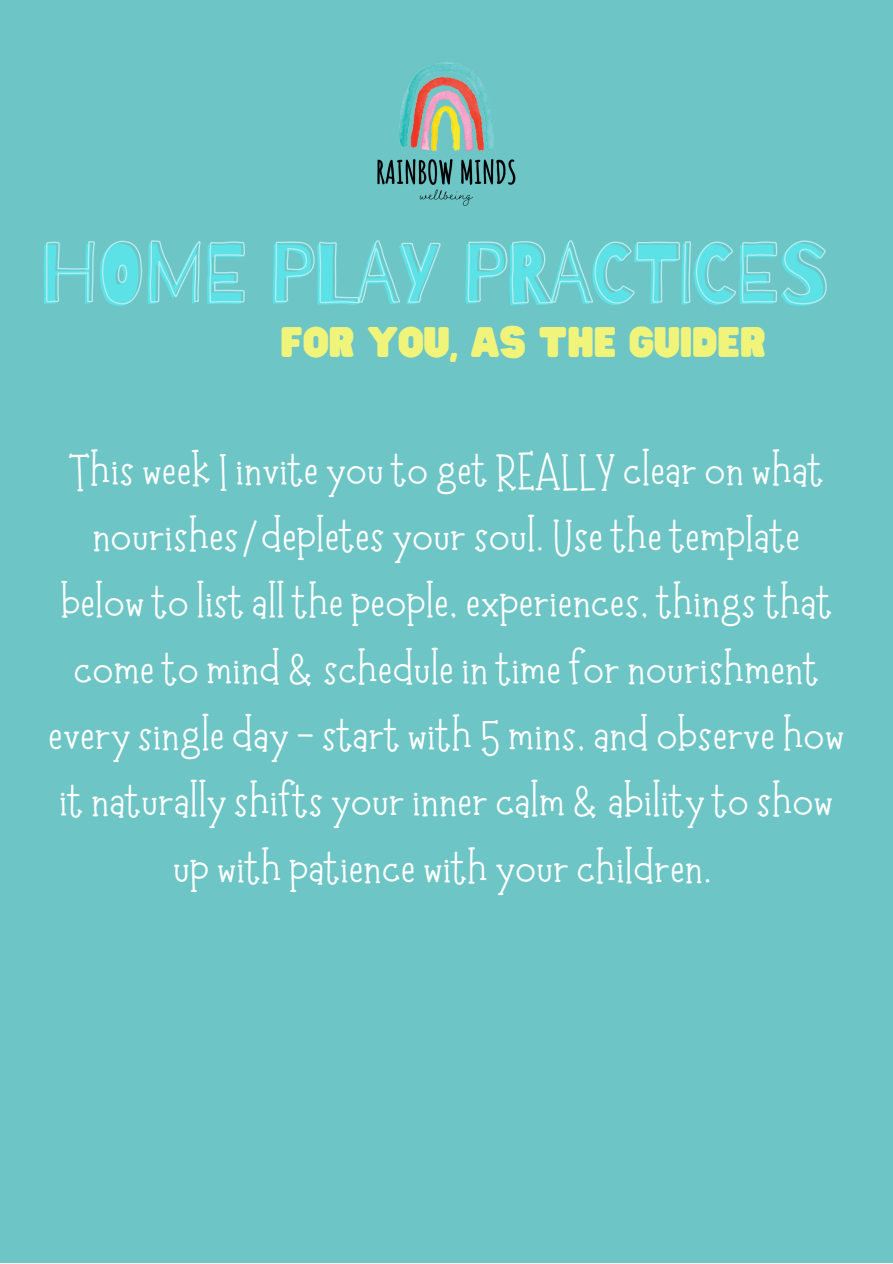
<style>
.page{position:relative;width:893px;height:1264px;background:#fff}
.page>*{position:absolute;margin:0;border:0;box-sizing:border-box;transform-origin:0 0}
.t1{font:84.75px "Barriecito";color:#5ce1e6}
.t2{font:48px/66.3px "Moonlight";color:#fff;text-align:center}
.t3{font:37.5px "Hitand Run";color:#f1f47b}
</style>
<div class="page">
<div style="left:0;top:0;width:892px;height:1262px;background:#6dc5c6"></div>
<img style="left:399px;top:62px;width:95px;height:80px">
<svg style="left:46px;top:142px;width:781px;height:163px"></svg>
<h1 class="t1" style="left:38px;top:222px;width:789px">HOME PLAY PRACTICES</h1>
<p class="t3" style="left:280px;top:321px;width:487px">FOR YOU, AS THE GUIDER</p>
<p class="t2" style="left:48px;top:439px;width:797px">This week I invite you to get REALLY clear on what nourishes/depletes your soul. Use the template below to list all the people, experiences, things that come to mind &amp; schedule in time for nourishment every single day - start with 5 mins, and observe how it naturally shifts your inner calm &amp; ability to show up with patience with your children.</p>
</div>
